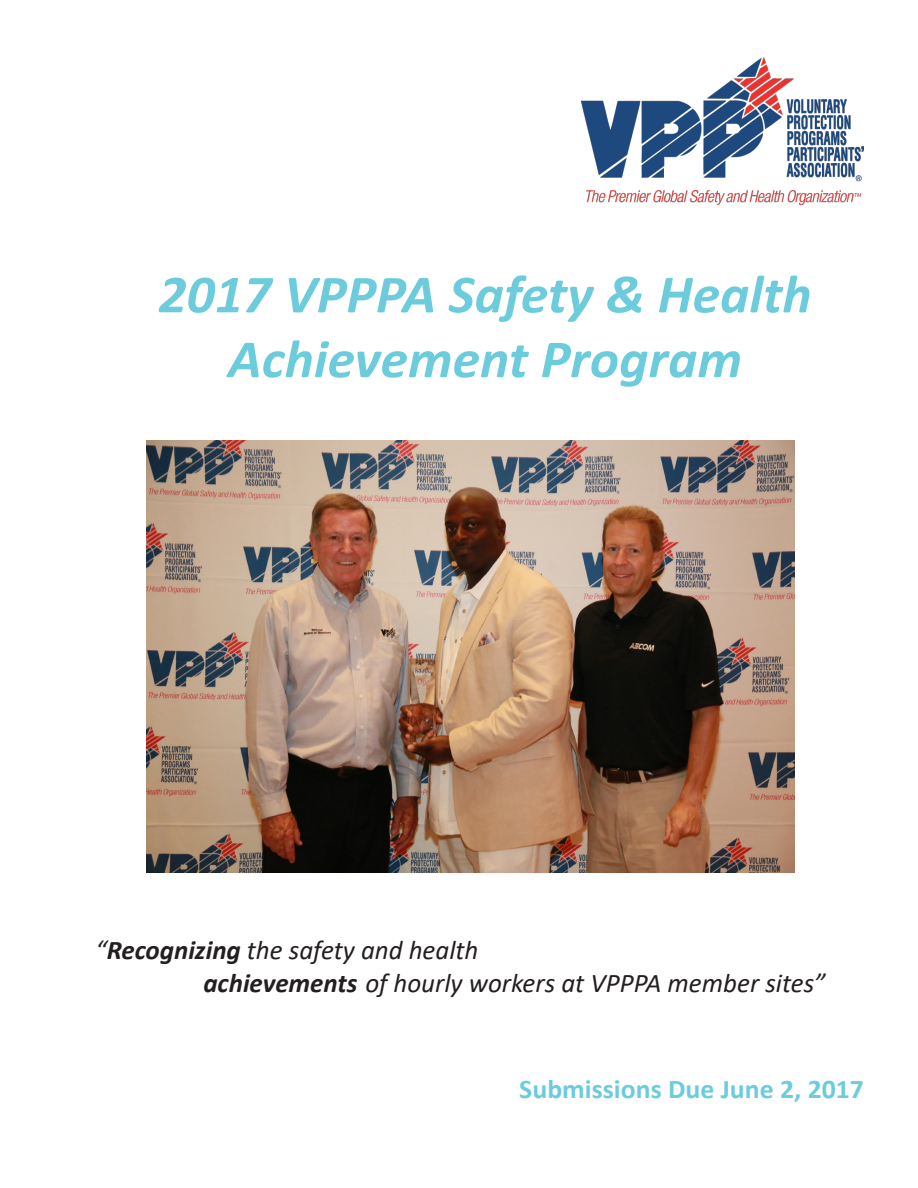
<style>
.page{position:relative;width:918px;height:1188px;background:#fff}
.page>*{position:absolute;margin:0;border:0;box-sizing:border-box;transform-origin:0 0}
.t1{font:italic 700 54px "Calibri";color:#6cccdc}
.t2{font:italic 27px "Calibri";color:#231f20}
.t3{font:700 27px "Calibri";color:#6cccdc}
.s1{font-weight:700}
</style>
<div class="page">
<img style="left:581px;top:58px;width:283px;height:147px">
<img style="left:147px;top:440px;width:648px;height:432px">
<p class="t1" style="left:158px;top:256px;width:655px">2017 VPPPA Safety &amp; Health</p>
<p class="t1" style="left:228px;top:321px;width:516px">Achievement Program</p>
<p class="t2" style="left:95px;top:932px;width:385px">“<span class="s1">Recognizing</span> the safety and health</p>
<p class="t2" style="left:203px;top:964px;width:624px"><span class="s1">achievements</span> of hourly workers at VPPPA member sites”</p>
<p class="t3" style="left:519px;top:1070px;width:346px">Submissions Due June 2, 2017</p>
</div>
